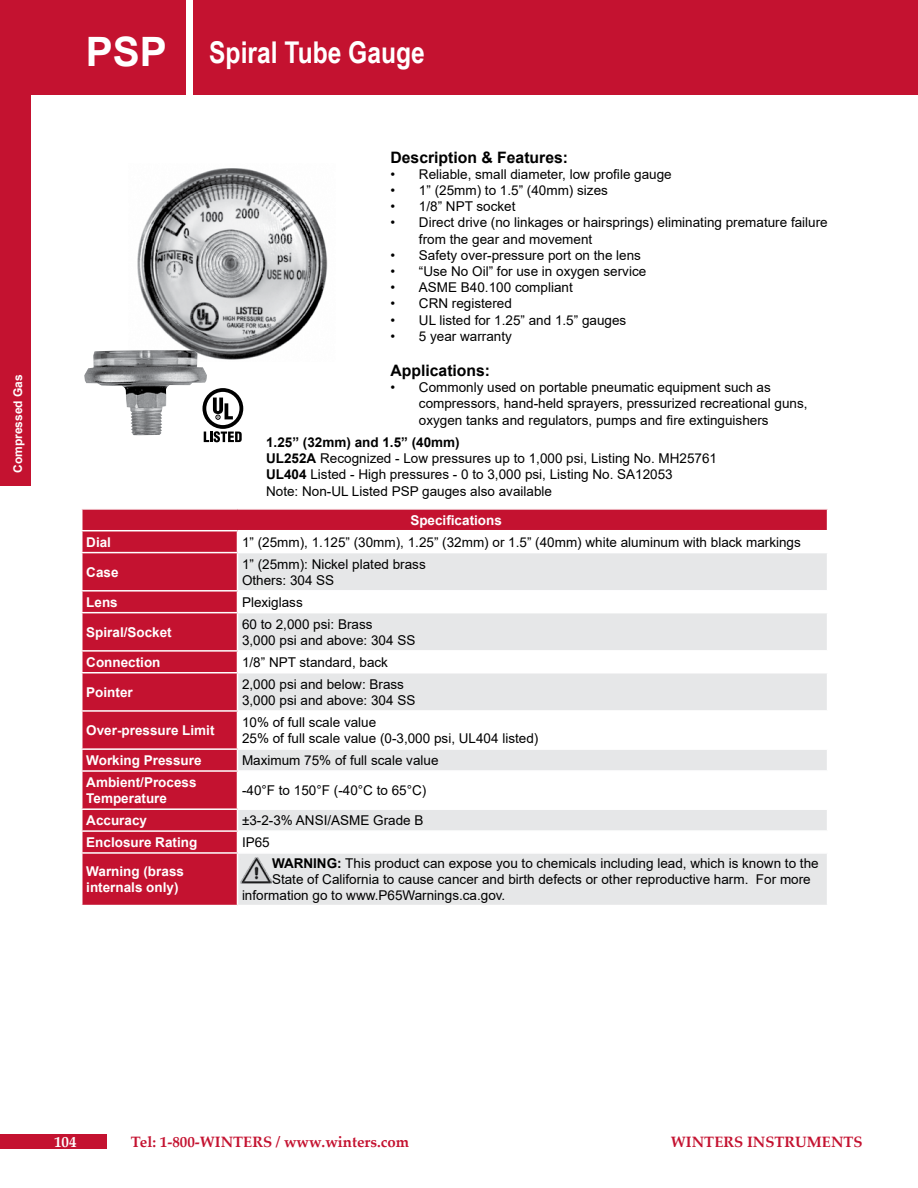
<style>
.page{position:relative;width:918px;height:1188px;background:#fff}
.page>*{position:absolute;margin:0;border:0;box-sizing:border-box;transform-origin:0 0}
.t1{font:700 40.5px "Arial";color:#fff}
.t2{font:700 30px "Arial Narrow";color:#fff}
.t3{font:700 15.75px "Arial";color:#000}
.t4{font:700 15px "Palatino Linotype";color:#c41230}
.t5{font:700 15px "Palatino Linotype";color:#fff}
.t6{font:13.5px/16.2px "Arial";color:#000}
.t7{font:700 13.5px "Arial";color:#fff}
.t8{font:700 13.5px "Arial";color:#000}
.t9{font:700 12px "Arial";color:#fff}
.s1{font-weight:700}
</style>
<div class="page">
<div style="left:0;top:0;width:185px;height:94px;background:#c41230"></div>
<div style="left:194px;top:0;width:724px;height:94px;background:#c41230"></div>
<div style="left:0;top:87px;width:31px;height:399px;background:#c41230"></div>
<div style="left:0;top:1134px;width:106px;height:14px;background:#c41230"></div>
<img style="left:137px;top:168px;width:191px;height:192px">
<svg style="left:82px;top:510px;width:745px;height:395px;fill:#c41230"></svg>
<svg style="left:238px;top:553px;width:589px;height:352px;fill:#e6e7e8"></svg>
<hr style="left:81px;top:530px;width:156px;height:1px;background:#fff">
<hr style="left:237px;top:530px;width:591px;height:1px;background:#fff">
<svg style="left:237px;top:531px;width:1px;height:21px"></svg>
<hr style="left:81px;top:552px;width:156px;height:1px;background:#fff">
<hr style="left:237px;top:552px;width:591px;height:1px;background:#fff">
<hr style="left:237px;top:553px;width:1px;height:37px;background:#fff">
<hr style="left:81px;top:590px;width:156px;height:2px;background:#fff">
<hr style="left:237px;top:590px;width:591px;height:2px;background:#fff">
<svg style="left:237px;top:592px;width:1px;height:20px"></svg>
<hr style="left:81px;top:612px;width:156px;height:1px;background:#fff">
<hr style="left:237px;top:612px;width:591px;height:1px;background:#fff">
<hr style="left:237px;top:613px;width:1px;height:37px;background:#fff">
<hr style="left:81px;top:650px;width:156px;height:2px;background:#fff">
<hr style="left:237px;top:650px;width:591px;height:2px;background:#fff">
<svg style="left:237px;top:652px;width:1px;height:20px"></svg>
<hr style="left:81px;top:672px;width:156px;height:1px;background:#fff">
<hr style="left:237px;top:672px;width:591px;height:1px;background:#fff">
<hr style="left:237px;top:673px;width:1px;height:37px;background:#fff">
<hr style="left:81px;top:710px;width:156px;height:2px;background:#fff">
<hr style="left:237px;top:710px;width:591px;height:2px;background:#fff">
<hr style="left:237px;top:712px;width:1px;height:36px;background:#fff">
<hr style="left:81px;top:748px;width:156px;height:2px;background:#fff">
<hr style="left:237px;top:748px;width:591px;height:2px;background:#fff">
<svg style="left:237px;top:750px;width:1px;height:20px"></svg>
<hr style="left:81px;top:770px;width:156px;height:2px;background:#fff">
<hr style="left:237px;top:770px;width:591px;height:2px;background:#fff">
<hr style="left:237px;top:772px;width:1px;height:36px;background:#fff">
<hr style="left:81px;top:808px;width:156px;height:2px;background:#fff">
<hr style="left:237px;top:808px;width:591px;height:2px;background:#fff">
<hr style="left:81px;top:830px;width:156px;height:2px;background:#fff">
<hr style="left:237px;top:830px;width:591px;height:2px;background:#fff">
<svg style="left:237px;top:810px;width:1px;height:42px"></svg>
<hr style="left:81px;top:852px;width:156px;height:2px;background:#fff">
<hr style="left:237px;top:852px;width:591px;height:2px;background:#fff">
<hr style="left:237px;top:854px;width:1px;height:51px;background:#fff">
<img style="left:84px;top:350px;width:123px;height:85px">
<svg style="left:203px;top:388px;width:40px;height:54px"></svg>
<img style="left:241px;top:858px;width:30px;height:26px">
<p class="t9" style="left:10px;top:473px;width:100px;rotate:-90deg">Compressed Gas</p>
<p class="t1" style="left:86px;top:24px;width:83px">PSP</p>
<p class="t2" style="left:209px;top:30px;width:217px">Spiral Tube Gauge</p>
<p class="t3" style="left:390px;top:146px;width:179px">Description &amp; Features:</p>
<p class="t6" style="left:390px;top:166px;width:283px">• Reliable, small diameter, low profile gauge</p>
<p class="t6" style="left:390px;top:182px;width:219px">• 1” (25mm) to 1.5” (40mm) sizes</p>
<p class="t6" style="left:390px;top:198px;width:127px">• 1/8” NPT socket</p>
<p class="t6" style="left:419px;top:215px;width:410px;text-indent:-28px">• Direct drive (no linkages or hairsprings) eliminating premature failure from the gear and movement</p>
<p class="t6" style="left:390px;top:247px;width:252px">• Safety over-pressure port on the lens</p>
<p class="t6" style="left:390px;top:263px;width:257px">• “Use No Oil” for use in oxygen service</p>
<p class="t6" style="left:390px;top:279px;width:184px">• ASME B40.100 compliant</p>
<p class="t6" style="left:390px;top:296px;width:123px">• CRN registered</p>
<p class="t6" style="left:390px;top:312px;width:237px">• UL listed for 1.25” and 1.5” gauges</p>
<p class="t6" style="left:390px;top:328px;width:123px">• 5 year warranty</p>
<p class="t3" style="left:390px;top:359px;width:101px">Applications:</p>
<p class="t6" style="left:390px;top:379px;width:382px">• Commonly used on portable pneumatic equipment such as</p>
<p class="t6" style="left:419px;top:395px;width:390px">compressors, hand-held sprayers, pressurized recreational guns,</p>
<p class="t6" style="left:419px;top:412px;width:351px">oxygen tanks and regulators, pumps and fire extinguishers</p>
<p class="t8" style="left:266px;top:433px;width:195px">1.25” (32mm) and 1.5” (40mm)</p>
<p class="t6" style="left:266px;top:450px;width:452px"><span class="s1">UL252A</span> Recognized - Low pressures up to 1,000 psi, Listing No. MH25761</p>
<p class="t6" style="left:266px;top:466px;width:408px"><span class="s1">UL404</span> Listed - High pressures - 0 to 3,000 psi, Listing No. SA12053</p>
<p class="t6" style="left:266px;top:483px;width:287px">Note: Non-UL Listed PSP gauges also available</p>
<p class="t7" style="left:410px;top:510px;width:93px">Specifications</p>
<p class="t7" style="left:86px;top:532px;width:26px">Dial</p>
<p class="t6" style="left:242px;top:534px;width:560px">1” (25mm), 1.125” (30mm), 1.25” (32mm) or 1.5” (40mm) white aluminum with black markings</p>
<p class="t7" style="left:86px;top:562px;width:34px">Case</p>
<p class="t6" style="left:242px;top:556px;width:185px">1” (25mm): Nickel plated brass</p>
<p class="t6" style="left:242px;top:572px;width:94px">Others: 304 SS</p>
<p class="t7" style="left:86px;top:592px;width:33px">Lens</p>
<p class="t6" style="left:242px;top:594px;width:62px">Plexiglass</p>
<p class="t7" style="left:86px;top:622px;width:87px">Spiral/Socket</p>
<p class="t6" style="left:242px;top:616px;width:132px">60 to 2,000 psi: Brass</p>
<p class="t6" style="left:242px;top:632px;width:175px">3,000 psi and above: 304 SS</p>
<p class="t7" style="left:86px;top:652px;width:76px">Connection</p>
<p class="t6" style="left:242px;top:654px;width:148px">1/8” NPT standard, back</p>
<p class="t7" style="left:86px;top:683px;width:48px">Pointer</p>
<p class="t6" style="left:242px;top:676px;width:164px">2,000 psi and below: Brass</p>
<p class="t6" style="left:242px;top:692px;width:175px">3,000 psi and above: 304 SS</p>
<p class="t7" style="left:86px;top:721px;width:130px">Over-pressure Limit</p>
<p class="t6" style="left:242px;top:714px;width:136px">10% of full scale value</p>
<p class="t6" style="left:242px;top:730px;width:298px">25% of full scale value (0-3,000 psi, UL404 listed)</p>
<p class="t7" style="left:86px;top:751px;width:117px">Working Pressure</p>
<p class="t6" style="left:242px;top:752px;width:198px">Maximum 75% of full scale value</p>
<p class="t7" style="left:86px;top:773px;width:112px">Ambient/Process</p>
<p class="t7" style="left:86px;top:789px;width:82px">Temperature</p>
<p class="t6" style="left:242px;top:782px;width:186px">-40°F to 150°F (-40°C to 65°C)</p>
<p class="t7" style="left:86px;top:811px;width:62px">Accuracy</p>
<p class="t6" style="left:242px;top:812px;width:183px">±3-2-3% ANSI/ASME Grade B</p>
<p class="t7" style="left:86px;top:833px;width:113px">Enclosure Rating</p>
<p class="t6" style="left:242px;top:834px;width:29px">IP65</p>
<p class="t7" style="left:86px;top:862px;width:99px">Warning (brass</p>
<p class="t7" style="left:86px;top:878px;width:94px">internals only)</p>
<p class="t6" style="left:272px;top:855px;width:548px"><span class="s1">WARNING:</span> This product can expose you to chemicals including lead, which is known to the</p>
<p class="t6" style="left:272px;top:871px;width:540px">State of California to cause cancer and birth defects or other reproductive harm. For more</p>
<p class="t6" style="left:242px;top:887px;width:265px">information go to www.P65Warnings.ca.gov.</p>
<p class="t5" style="left:54px;top:1131px;width:24px">104</p>
<p class="t4" style="left:131px;top:1131px;width:280px">Tel: 1-800-WINTERS / www.winters.com</p>
<p class="t4" style="left:671px;top:1131px;width:193px">WINTERS INSTRUMENTS</p>
</div>
